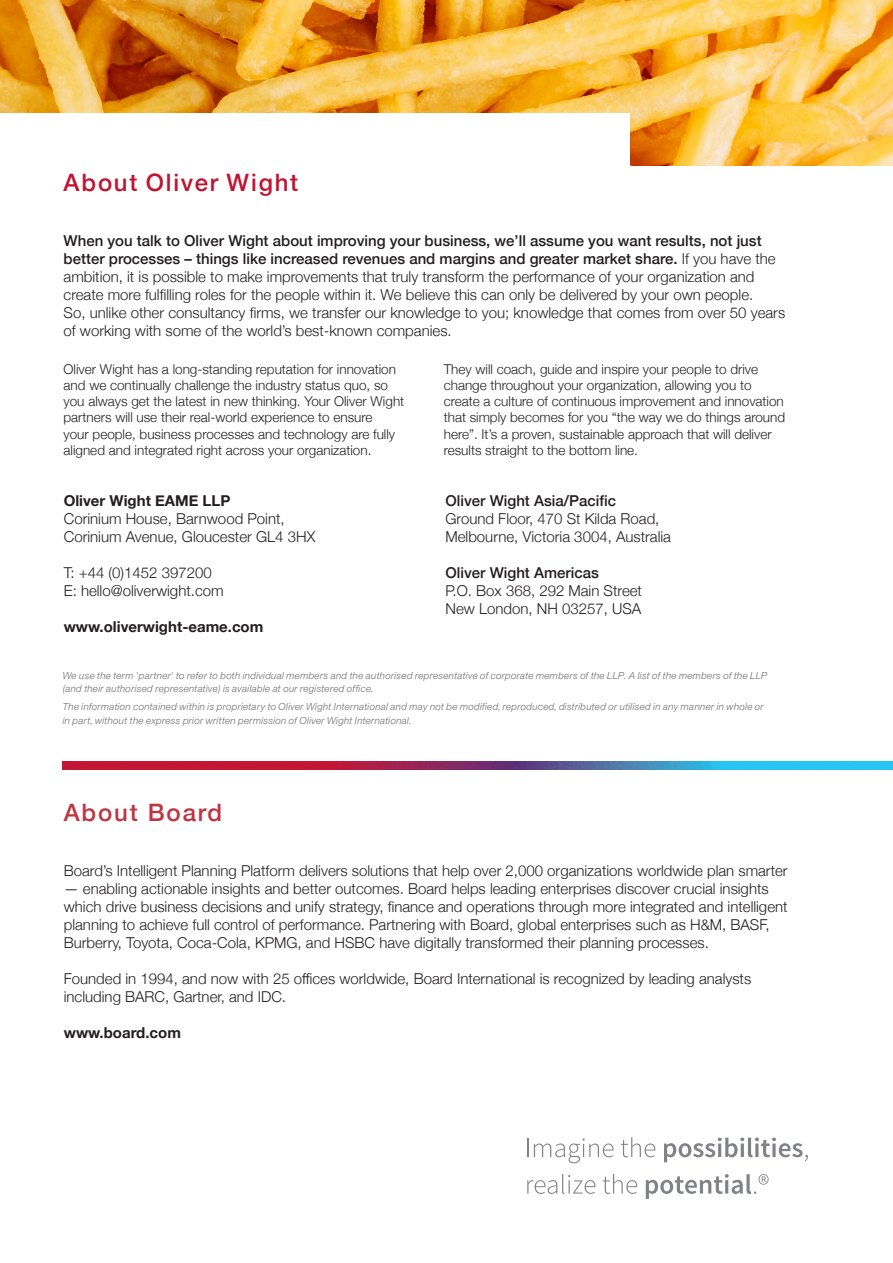
<style>
.page{position:relative;width:893px;height:1263px;background:#fff}
.page>*{position:absolute;margin:0;border:0;box-sizing:border-box;transform-origin:0 0}
.t1{font:500 24px "Helvetica Neue";letter-spacing:.075em;color:#c01432}
.t2{font:500 24px "Helvetica Neue";letter-spacing:.075em;color:#bf3442}
.t3{font:300 15px/18px "Helvetica Neue";color:#231f20}
.t4{font:700 15px "Helvetica Neue";color:#231f20}
.t5{font:500 15px "Helvetica Neue";color:#231f20}
.t6{font:300 13.5px/16.2px "Helvetica Neue";color:#231f20}
.t7{font:italic 300 9.75px/13.5px "Helvetica Neue LT Std";letter-spacing:.03em;color:#6c6d70}
.s1{font-weight:500}
</style>
<div class="page">
<img style="left:0;top:0;width:893px;height:166px">
<div style="left:0;top:113px;width:629px;height:97px;background:#fff"></div>
<svg style="left:527px;top:1138px;width:87px;height:25px"></svg>
<svg style="left:621px;top:1137px;width:34px;height:20px"></svg>
<svg style="left:664px;top:1137px;width:144px;height:25px"></svg>
<svg style="left:527px;top:1174px;width:68px;height:20px"></svg>
<svg style="left:603px;top:1174px;width:34px;height:20px"></svg>
<svg style="left:646px;top:1174px;width:123px;height:25px"></svg>
<div style="left:60px;top:760px;width:833px;height:10px;background:#fff;opacity:.15"></div>
<h1 class="t1" style="left:64px;top:164px;width:236px">About Oliver Wight</h1>
<p class="t3" style="left:64px;top:230px;width:723px"><span class="s1">When you talk to Oliver Wight about improving your business, we’ll assume you want results, not just better processes – things like increased revenues and margins and greater market share.</span> If you have the ambition, it is possible to make improvements that truly transform the performance of your organization and create more fulfilling roles for the people within it. We believe this can only be delivered by your own people.<br>So, unlike other consultancy firms, we transfer our knowledge to you; knowledge that comes from over 50 years of working with some of the world’s best-known companies.</p>
<p class="t6" style="left:64px;top:360px;width:342px">Oliver Wight has a long-standing reputation for innovation and we continually challenge the industry status quo, so you always get the latest in new thinking. Your Oliver Wight partners will use their real-world experience to ensure<br>your people, business processes and technology are fully aligned and integrated right across your organization.</p>
<p class="t6" style="left:444px;top:360px;width:343px">They will coach, guide and inspire your people to drive change throughout your organization, allowing you to create a culture of continuous improvement and innovation that simply becomes for you “the way we do things around here”. It’s a proven, sustainable approach that will deliver results straight to the bottom line.</p>
<p class="t5" style="left:445px;top:489px;width:172px">Oliver Wight Asia/Pacific</p>
<p class="t3" style="left:445px;top:509px;width:227px">Ground Floor, 470 St Kilda Road,<br>Melbourne, Victoria 3004, Australia</p>
<p class="t5" style="left:445px;top:561px;width:155px">Oliver Wight Americas</p>
<p class="t3" style="left:445px;top:581px;width:198px">P.O. Box 368, 292 Main Street<br>New London, NH 03257, USA</p>
<p class="t4" style="left:64px;top:489px;width:168px">Oliver Wight EAME LLP</p>
<p class="t3" style="left:64px;top:509px;width:253px">Corinium House, Barnwood Point,<br>Corinium Avenue, Gloucester GL4 3HX</p>
<p class="t3" style="left:64px;top:563px;width:161px">T: +44 (0)1452 397200<br>E: hello@oliverwight.com</p>
<p class="t4" style="left:64px;top:615px;width:201px">www.oliverwight-eame.com</p>
<p class="t7" style="left:63px;top:668px;width:706px">We use the term 'partner' to refer to both individual members and the authorised representative of corporate members of the LLP. A list of the members of the LLP (and their authorised representative) is available at our registered office.</p>
<p class="t7" style="left:63px;top:700px;width:702px">The information contained within is proprietary to Oliver Wight International and may not be modified, reproduced, distributed or utilised in any manner in whole or in part, without the express prior written permission of Oliver Wight International.</p>
<h1 class="t2" style="left:64px;top:793px;width:160px">About Board</h1>
<p class="t3" style="left:64px;top:861px;width:725px">Board’s Intelligent Planning Platform delivers solutions that help over 2,000 organizations worldwide plan smarter</p>
<p class="t3" style="left:64px;top:879px;width:725px">— enabling actionable insights and better outcomes. Board helps leading enterprises discover crucial insights which drive business decisions and unify strategy, finance and operations through more integrated and intelligent planning to achieve full control of performance. Partnering with Board, global enterprises such as H&amp;M, BASF, Burberry, Toyota, Coca-Cola, KPMG, and HSBC have digitally transformed their planning processes.</p>
<p class="t3" style="left:64px;top:969px;width:689px">Founded in 1994, and now with 25 offices worldwide, Board International is recognized by leading analysts including BARC, Gartner, and IDC.</p>
<p class="t4" style="left:64px;top:1021px;width:119px">www.board.com</p>
</div>
